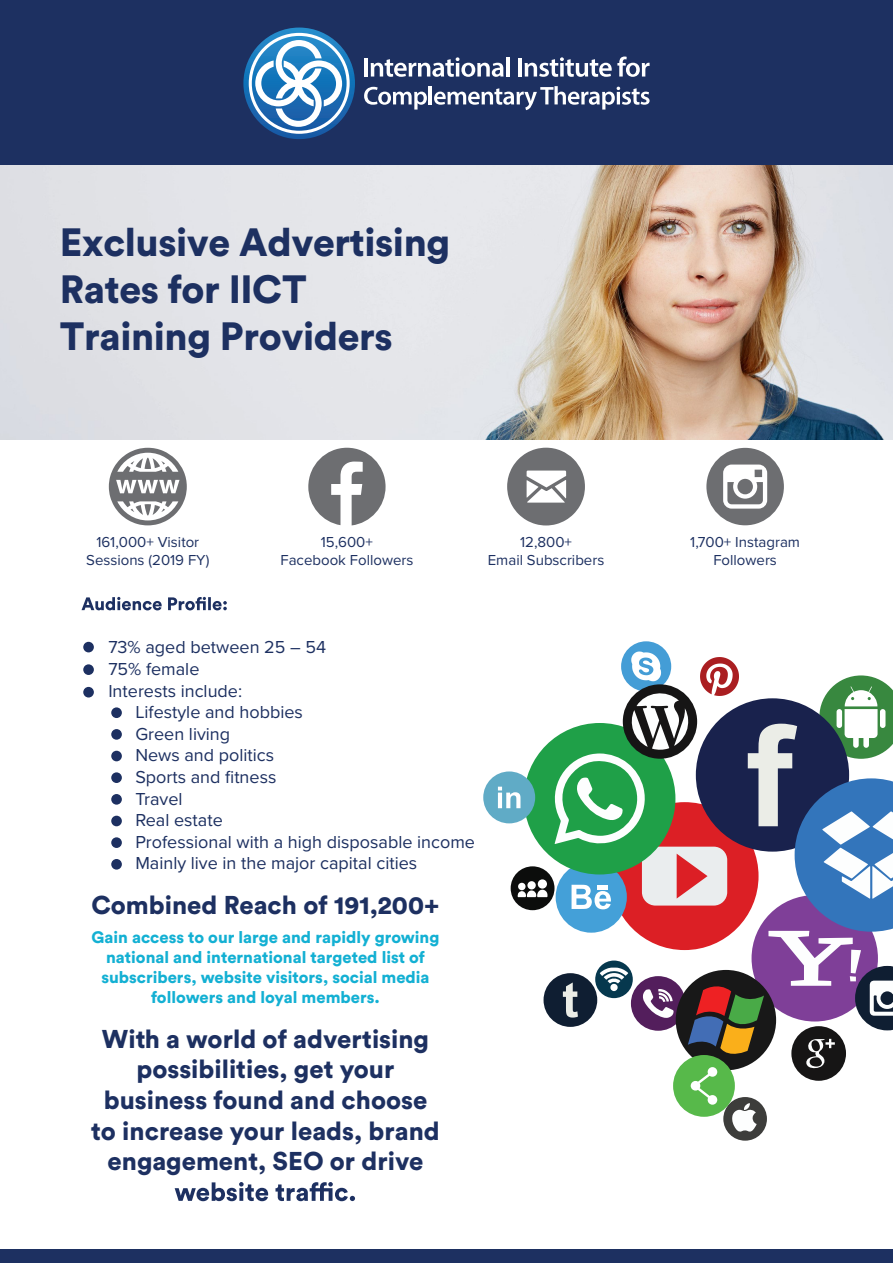
<style>
.page{position:relative;width:893px;height:1263px;background:#fff}
.page>*{position:absolute;margin:0;border:0;box-sizing:border-box;transform-origin:0 0}
.t1{font:900 39px/46.8px "Circular Std";letter-spacing:-.01em;color:#1d3061}
.t2{font:900 25.5px/30.6px "Circular Std";color:#1d3061;text-align:center}
.t3{font:18px/21.6px "Proxima Nova";color:#1d3061}
.t4{font:900 16.5px/19.8px "Circular Std";color:#13b0d3;text-align:center}
.t5{font:15px/18px "Proxima Nova";color:#1d3061;text-align:center}
</style>
<div class="page">
<img style="left:0;top:165px;width:893px;height:275px">
<div style="left:0;top:0;width:893px;height:165px;background:#1d3061"></div>
<div style="left:0;top:1249px;width:893px;height:14px;background:#1d3061"></div>
<svg style="left:243px;top:28px;width:112px;height:111px"></svg>
<hr style="left:364px;top:58px;width:4px;height:19px;background:#fff">
<svg style="left:371px;top:57px;width:133px;height:20px"></svg>
<hr style="left:506px;top:57px;width:4px;height:20px;background:#fff">
<hr style="left:518px;top:58px;width:3px;height:19px;background:#fff">
<svg style="left:525px;top:57px;width:125px;height:20px"></svg>
<svg style="left:364px;top:87px;width:63px;height:23px"></svg>
<hr style="left:429px;top:86px;width:3px;height:18px;background:#fff">
<svg style="left:434px;top:86px;width:216px;height:24px"></svg>
<svg style="left:706px;top:448px;width:78px;height:77px"></svg>
<svg style="left:507px;top:448px;width:78px;height:77px"></svg>
<svg style="left:308px;top:448px;width:78px;height:77px"></svg>
<svg style="left:109px;top:448px;width:78px;height:77px"></svg>
<svg style="left:175px;top:1182px;width:180px;height:19px"></svg>
<div style="left:621px;top:641px;width:50px;height:50px;background:#449dd6;border-radius:50%"></div>
<div style="left:483px;top:771px;width:52px;height:52px;background:#60abc6;border-radius:50%"></div>
<div style="left:723px;top:1097px;width:44px;height:44px;background:#3d3d3b;border-radius:50%"></div>
<svg style="left:498px;top:651px;width:395px;height:481px"></svg>
<svg style="left:82px;top:597px;width:145px;height:13px"></svg>
<div style="left:83px;top:642px;width:11px;height:10px;background:#1d3061;border-radius:50%"></div>
<div style="left:83px;top:664px;width:11px;height:11px;background:#1d3061;border-radius:50%"></div>
<div style="left:83px;top:687px;width:11px;height:10px;background:#1d3061;border-radius:50%"></div>
<div style="left:111px;top:707px;width:11px;height:11px;background:#1d3061;border-radius:50%"></div>
<div style="left:111px;top:729px;width:11px;height:11px;background:#1d3061;border-radius:50%"></div>
<div style="left:111px;top:751px;width:11px;height:10px;background:#1d3061;border-radius:50%"></div>
<div style="left:111px;top:772px;width:11px;height:11px;background:#1d3061;border-radius:50%"></div>
<div style="left:111px;top:794px;width:11px;height:11px;background:#1d3061;border-radius:50%"></div>
<div style="left:111px;top:816px;width:11px;height:10px;background:#1d3061;border-radius:50%"></div>
<div style="left:111px;top:837px;width:11px;height:11px;background:#1d3061;border-radius:50%"></div>
<div style="left:111px;top:859px;width:11px;height:11px;background:#1d3061;border-radius:50%"></div>
<h1 class="t1" style="left:60px;top:218px;width:392px">Exclusive Advertising<br>Rates for IICT<br>Training Providers</h1>
<p class="t5" style="left:86px;top:532px;width:125px">161,000+ Visitor<br>Sessions (2019 FY)</p>
<p class="t5" style="left:280px;top:532px;width:134px">15,600+<br>Facebook Followers</p>
<p class="t5" style="left:488px;top:532px;width:118px">12,800+<br>Email Subscribers</p>
<p class="t3" style="left:108px;top:636px;width:219px">73% aged between 25 – 54<br>75% female<br>Interests include:</p>
<p class="t3" style="left:135px;top:701px;width:341px">Lifestyle and hobbies<br>Green living<br>News and politics<br>Sports and fitness<br>Travel<br>Real estate<br>Professional with a high disposable income<br>Mainly live in the major capital cities</p>
<h2 class="t2" style="left:92px;top:889px;width:349px">Combined Reach of 191,200+</h2>
<p class="t4" style="left:92px;top:927px;width:349px">Gain access to our large and rapidly growing national and international targeted list of subscribers, website visitors, social media followers and loyal members.</p>
<h2 class="t2" style="left:91px;top:1023px;width:350px">With a world of advertising possibilities, get your business found and choose to increase your leads, brand engagement, SEO or drive</h2>
<p class="t5" style="left:690px;top:532px;width:111px">1,700+ Instagram<br>Followers</p>
</div>
